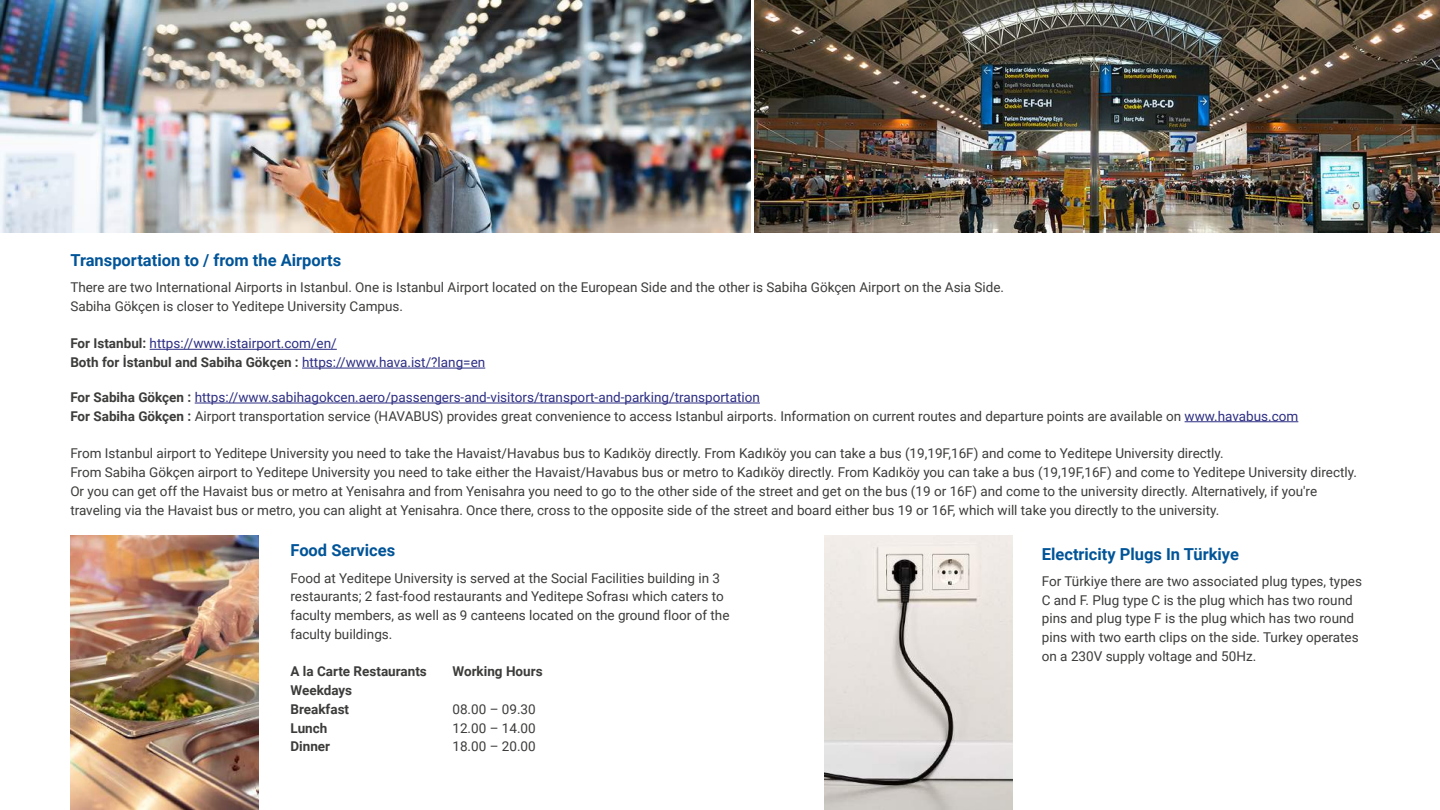
<style>
.page{position:relative;width:1440px;height:810px;background:#fff}
.page>*{position:absolute;margin:0;border:0;box-sizing:border-box;transform-origin:0 0}
.t1{font:700 16.5px "Roboto";color:#005498}
.t2{font:13.5px/18.8px "Roboto";color:#3c3c3b}
.t3{font:13.5px/18.8px "Roboto";color:#2d2e83}
.t4{font:700 13.5px/18.8px "Roboto";color:#3c3c3b}
.s1{font-weight:700;color:#3c3c3b}
.s2{font-weight:700}
.s3{color:#2d2e83}
</style>
<div class="page">
<hr style="left:150px;top:349px;width:187px;height:1px;background:#2d2e83">
<hr style="left:302px;top:368px;width:183px;height:1px;background:#2d2e83">
<hr style="left:195px;top:403px;width:565px;height:1px;background:#2d2e83">
<hr style="left:1185px;top:421px;width:113px;height:1px;background:#2d2e83">
<img style="left:0;top:0;width:751px;height:233px">
<img style="left:75px;top:535px;width:184px;height:205px">
<img style="left:825px;top:535px;width:188px;height:205px">
<img style="left:755px;top:146px;width:610px;height:87px">
<svg style="left:1px;top:146px;width:74px;height:594px"></svg>
<img style="left:1365px;top:146px;width:75px;height:87px">
<img style="left:1px;top:0;width:1439px;height:146px">
<svg style="left:70px;top:740px;width:943px;height:70px"></svg>
<p class="t1" style="left:70px;top:248px;width:272px">Transportation to / from the Airports</p>
<p class="t2" style="left:70px;top:277px;width:935px">There are two International Airports in Istanbul. One is Istanbul Airport located on the European Side and the other is Sabiha Gökçen Airport on the Asia Side.<br>Sabiha Gökçen is closer to Yeditepe University Campus.</p>
<p class="t3" style="left:70px;top:334px;width:416px"><span class="s1">For Istanbul:</span> https://www.istairport.com/en/<br><span class="s1">Both for İstanbul and Sabiha Gökçen :</span> https://www.hava.ist/?lang=en</p>
<p class="t2" style="left:70px;top:387px;width:1230px"><span class="s2">For Sabiha Gökçen :</span> <span class="s3">https://www.sabihagokcen.aero/passengers-and-visitors/transport-and-parking/transportation<br></span><span class="s2">For Sabiha Gökçen :</span> Airport transportation service (HAVABUS) provides great convenience to access Istanbul airports. Information on current routes and departure points are available on <span class="s3">www.havabus.com</span></p>
<p class="t2" style="left:70px;top:444px;width:1288px">From Istanbul airport to Yeditepe University you need to take the Havaist/Havabus bus to Kadıköy directly. From Kadıköy you can take a bus (19,19F,16F) and come to Yeditepe University directly.<br>From Sabiha Gökçen airport to Yeditepe University you need to take either the Havaist/Havabus bus or metro to Kadıköy directly. From Kadıköy you can take a bus (19,19F,16F) and come to Yeditepe University directly.<br>Or you can get off the Havaist bus or metro at Yenisahra and from Yenisahra you need to go to the other side of the street and get on the bus (19 or 16F) and come to the university directly. Alternatively, if you're traveling via the Havaist bus or metro, you can alight at Yenisahra. Once there, cross to the opposite side of the street and board either bus 19 or 16F, which will take you directly to the university.</p>
<p class="t1" style="left:290px;top:539px;width:106px">Food Services</p>
<p class="t2" style="left:290px;top:568px;width:441px">Food at Yeditepe University is served at the Social Facilities building in 3 restaurants; 2 fast-food restaurants and Yeditepe Sofrası which caters to faculty members, as well as 9 canteens located on the ground floor of the faculty buildings.</p>
<p class="t4" style="left:290px;top:662px;width:138px">A la Carte Restaurants</p>
<p class="t4" style="left:452px;top:662px;width:92px">Working Hours</p>
<p class="t4" style="left:290px;top:680px;width:63px">Weekdays<br>Breakfast</p>
<p class="t1" style="left:1042px;top:542px;width:199px">Electricity Plugs In Türkiye</p>
<p class="t2" style="left:1042px;top:571px;width:322px">For Türkiye there are two associated plug types, types C and F. Plug type C is the plug which has two round pins and plug type F is the plug which has two round pins with two earth clips on the side. Turkey operates on a 230V supply voltage and 50Hz.</p>
<p class="t2" style="left:452px;top:699px;width:85px">08.00 – 09.30</p>
<p class="t4" style="left:290px;top:718px;width:38px">Lunch</p>
<p class="t2" style="left:452px;top:718px;width:85px">12.00 – 14.00</p>
<p class="t4" style="left:290px;top:737px;width:41px">Dinner</p>
<p class="t2" style="left:452px;top:737px;width:85px">18.00 – 20.00</p>
</div>
